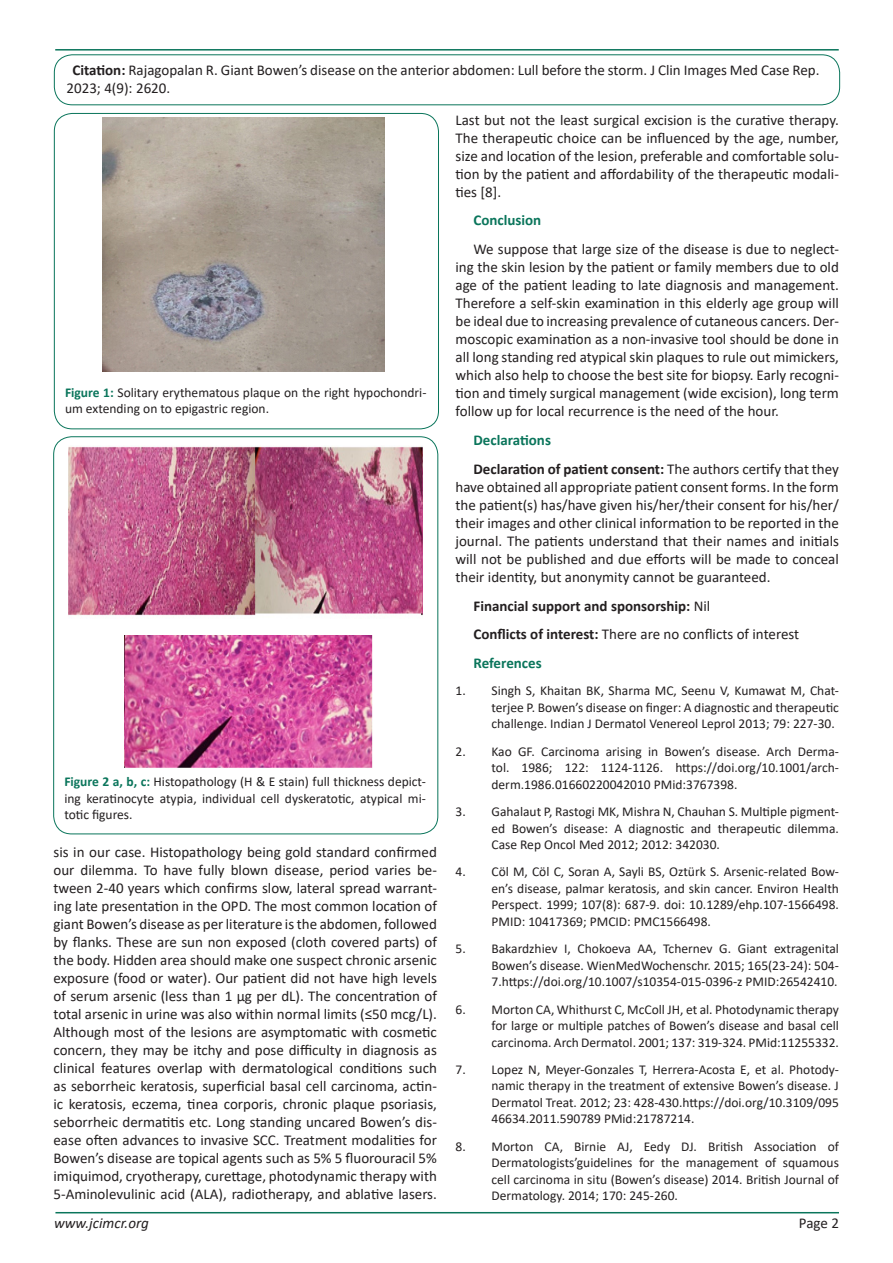
<style>
.page{position:relative;width:893px;height:1263px;background:#fff}
.page>*{position:absolute;margin:0;border:0;box-sizing:border-box;transform-origin:0 0}
.t1{font:15px/18px "Calibri";color:#231f20;text-align:justify}
.t2{font:700 15px "Calibri";color:#231f20}
.t3{font:700 15px "Calibri";color:#0a755b}
.t4{font:italic 15px "Calibri";color:#231f20}
.t5{font:13.5px/16.5px "Calibri";color:#231f20;text-align:justify}
.s1{font-weight:700}
.s2{font-weight:700;color:#0a755b}
.s3{font-weight:400}
</style>
<div class="page">
<hr style="left:55px;top:1212px;width:784px;height:1px;background:#0a755b">
<hr style="left:55px;top:49px;width:784px;height:2px;background:#0a755b">
<div style="left:54px;top:55px;width:786px;height:50px;border:1px solid #0a755b;border-radius:18px"></div>
<div style="left:54px;top:113px;width:385px;height:316px;border:1px solid #0a755b;border-radius:18px"></div>
<img style="left:102px;top:118px;width:283px;height:253px">
<img style="left:69px;top:446px;width:354px;height:170px">
<img style="left:124px;top:635px;width:249px;height:133px">
<p class="t1" style="left:67px;top:61px;width:754px;text-indent:6px"><span class="s1">Citation:</span> Rajagopalan R. Giant Bowen’s disease on the anterior abdomen: Lull before the storm. J Clin Images Med Case Rep.<br>2023; 4(9): 2620.</p>
<p class="t5" style="left:65px;top:384px;width:363px"><span class="s2">Figure 1:</span> Solitary erythematous plaque on the right hypochondri&shy;um extending on to epigastric region.</p>
<p class="t5" style="left:64px;top:773px;width:363px"><span class="s2">Figure 2 a, b, c:</span> Histopathology (H &amp; E stain) full thickness depict&shy;ing keratinocyte atypia, individual cell dyskeratotic, atypical mi&shy;totic figures.</p>
<p class="t1" style="left:53px;top:842px;width:385px">sis in our case. Histopathology being gold standard confirmed our dilemma. To have fully blown disease, period varies be&shy;tween 2-40 years which confirms slow, lateral spread warrant&shy;ing late presentation in the OPD. The most common location of giant Bowen’s disease as per literature is the abdomen, followed by flanks. These are sun non exposed (cloth covered parts) of the body. Hidden area should make one suspect chronic arsenic exposure (food or water). Our patient did not have high levels of serum arsenic (less than 1 µg per dL). The concentration of total arsenic in urine was also within normal limits (≤50 mcg/L).<br>Although most of the lesions are asymptomatic with cosmetic concern, they may be itchy and pose difficulty in diagnosis as clinical features overlap with dermatological conditions such as seborrheic keratosis, superficial basal cell carcinoma, actin&shy;ic keratosis, eczema, tinea corporis, chronic plaque psoriasis, seborrheic dermatitis etc. Long standing uncared Bowen’s dis&shy;ease often advances to invasive SCC. Treatment modalities for Bowen’s disease are topical agents such as 5% 5 fluorouracil 5% imiquimod, cryotherapy, curettage, photodynamic therapy with 5-Aminolevulinic acid (ALA), radiotherapy, and ablative lasers.</p>
<p class="t1" style="left:455px;top:110px;width:385px">Last but not the least surgical excision is the curative therapy.<br>The therapeutic choice can be influenced by the age, number, size and location of the lesion, preferable and comfortable solu&shy;tion by the patient and affordability of the therapeutic modali&shy;ties [8].</p>
<p class="t3" style="left:473px;top:210px;width:69px">Conclusion</p>
<p class="t1" style="left:455px;top:240px;width:385px;text-indent:18px">We suppose that large size of the disease is due to neglect&shy;ing the skin lesion by the patient or family members due to old age of the patient leading to late diagnosis and management.<br>Therefore a self-skin examination in this elderly age group will be ideal due to increasing prevalence of cutaneous cancers. Der&shy;moscopic examination as a non-invasive tool should be done in all long standing red atypical skin plaques to rule out mimickers, which also help to choose the best site for biopsy. Early recogni&shy;tion and timely surgical management (wide excision), long term follow up for local recurrence is the need of the hour.</p>
<p class="t3" style="left:473px;top:429px;width:79px">Declarations</p>
<p class="t1" style="left:455px;top:459px;width:385px;text-indent:18px"><span class="s1">Declaration of patient consent:</span> The authors certify that they have obtained all appropriate patient consent forms. In the form the patient(s) has/have given his/her/their consent for his/her/ their images and other clinical information to be reported in the journal. The patients understand that their names and initials will not be published and due efforts will be made to conceal their identity, but anonymity cannot be guaranteed.</p>
<p class="t2" style="left:473px;top:595px;width:238px">Financial support and sponsorship: <span class="s3">Nil</span></p>
<p class="t1" style="left:473px;top:625px;width:327px"><span class="s1">Conflicts of interest:</span> There are no conflicts of interest</p>
<p class="t3" style="left:473px;top:653px;width:70px">References</p>
<p class="t5" style="left:491px;top:682px;width:349px;text-indent:-36px">1. Singh S, Khaitan BK, Sharma MC, Seenu V, Kumawat M, Chat&shy;terjee P. Bowen’s disease on finger: A diagnostic and therapeutic challenge. Indian J Dermatol Venereol Leprol 2013; 79: 227-30.</p>
<p class="t5" style="left:491px;top:743px;width:349px;text-indent:-36px">2. Kao GF. Carcinoma arising in Bowen’s disease. Arch Derma&shy;tol. 1986; 122: 1124-1126. https://doi.org/10.1001/arch&shy;derm.1986.01660220042010 PMid:3767398.</p>
<p class="t5" style="left:491px;top:803px;width:349px;text-indent:-36px">3. Gahalaut P, Rastogi MK, Mishra N, Chauhan S. Multiple pigment&shy;ed Bowen’s disease: A diagnostic and therapeutic dilemma.<br>Case Rep Oncol Med 2012; 2012: 342030.</p>
<p class="t5" style="left:491px;top:863px;width:349px;text-indent:-36px">4. Cöl M, Cöl C, Soran A, Sayli BS, Oztürk S. Arsenic-related Bow&shy;en’s disease, palmar keratosis, and skin cancer. Environ Health Perspect. 1999; 107(8): 687-9. doi: 10.1289/ehp.107-1566498.<br>PMID: 10417369; PMCID: PMC1566498.</p>
<p class="t5" style="left:491px;top:940px;width:349px;text-indent:-36px">5. Bakardzhiev I, Chokoeva AA, Tchernev G. Giant extragenital Bowen’s disease. WienMedWochenschr. 2015; 165(23-24): 504- 7.https://doi.org/10.1007/s10354-015-0396-z PMID:26542410.</p>
<p class="t5" style="left:491px;top:1000px;width:349px;text-indent:-36px">6. Morton CA, Whithurst C, McColl JH, et al. Photodynamic therapy for large or multiple patches of Bowen’s disease and basal cell carcinoma. Arch Dermatol. 2001; 137: 319-324. PMid:11255332.</p>
<p class="t5" style="left:491px;top:1061px;width:349px;text-indent:-36px">7. Lopez N, Meyer-Gonzales T, Herrera-Acosta E, et al. Photody&shy;namic therapy in the treatment of extensive Bowen’s disease. J Dermatol Treat. 2012; 23: 428-430.https://doi.org/10.3109/095<br>46634.2011.590789 PMid:21787214.</p>
<p class="t5" style="left:491px;top:1137px;width:349px;text-indent:-36px">8. Morton CA, Birnie AJ, Eedy DJ. British Association of Dermatologists’guidelines for the management of squamous cell carcinoma in situ (Bowen’s disease) 2014. British Journal of Dermatology. 2014; 170: 245-260.</p>
<p class="t4" style="left:54px;top:1212px;width:96px">www.jcimcr.org</p>
<p class="t1" style="left:799px;top:1213px;width:42px">Page 2</p>
</div>
